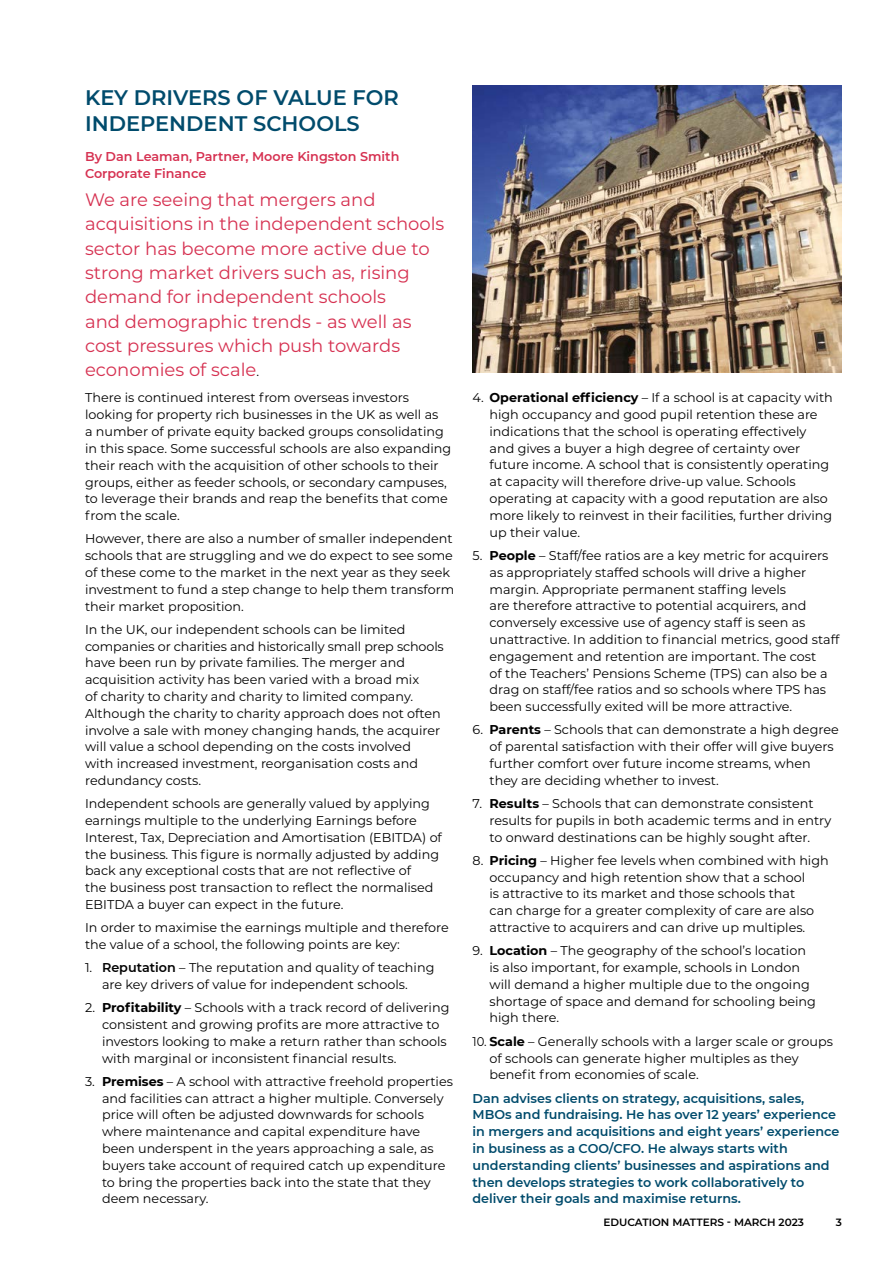
<style>
.page{position:relative;width:893px;height:1263px;background:#fff}
.page>*{position:absolute;margin:0;border:0;box-sizing:border-box;transform-origin:0 0}
.t1{font:600 21px/25.8px "Montserrat";color:#004b6c}
.t2{font:18px/24.3px "Montserrat";color:#d63151}
.t3{font:12.75px/16.8px "Montserrat";color:#000}
.t4{font:600 12.75px/16.8px "Montserrat";color:#004b6c}
.t5{font:12.75px/16.8px "Montserrat";color:#000;scale:.91 1}
.t6{font:600 12.75px/16.8px "Montserrat";color:#d63151}
.t7{font:600 10.5px "Montserrat";color:#000}
.s1{font-size:12.75px;color:#000}
.s2{font-weight:600}
.s3{font-weight:700}
</style>
<div class="page">
<img style="left:472px;top:85px;width:370px;height:288px">
<h1 class="t1" style="left:85px;top:84px;width:315px">KEY DRIVERS OF VALUE FOR<br>INDEPENDENT SCHOOLS</h1>
<p class="t6" style="left:85px;top:147px;width:316px">By Dan Leaman, Partner, Moore Kingston Smith<br>Corporate Finance</p>
<p class="t2" style="left:85px;top:187px;width:361px">We are seeing that mergers and acquisitions in the independent schools sector has become more active due to strong market drivers such as, rising demand for independent schools<br>and demographic trends - as well as cost pressures which push towards economies of scale<span class="s1">.</span></p>
<p class="t3" style="left:85px;top:389px;width:368px">There is continued interest from overseas investors looking for property rich businesses in the UK as well as<br>a number of private equity backed groups consolidating in this space. Some successful schools are also expanding their reach with the acquisition of other schools to their groups, either as feeder schools, or secondary campuses, to leverage their brands and reap the benefits that come from the scale.</p>
<p class="t3" style="left:85px;top:530px;width:371px">However, there are also a number of smaller independent schools that are struggling and we do expect to see some of these come to the market in the next year as they seek investment to fund a step change to help them transform their market proposition.</p>
<p class="t3" style="left:85px;top:620px;width:360px">In the UK, our independent schools can be limited companies or charities and historically small prep schools have been run by private families. The merger and acquisition activity has been varied with a broad mix<br>of charity to charity and charity to limited company.<br>Although the charity to charity approach does not often involve a sale with money changing hands, the acquirer will value a school depending on the costs involved<br>with increased investment, reorganisation costs and redundancy costs.</p>
<p class="t3" style="left:85px;top:795px;width:358px">Independent schools are generally valued by applying earnings multiple to the underlying Earnings before Interest, Tax, Depreciation and Amortisation (EBITDA) of the business. This figure is normally adjusted by adding back any exceptional costs that are not reflective of<br>the business post transaction to reflect the normalised EBITDA a buyer can expect in the future.</p>
<p class="t3" style="left:85px;top:919px;width:365px">In order to maximise the earnings multiple and therefore the value of a school, the following points are key:</p>
<p class="t3" style="left:102px;top:959px;width:334px;text-indent:-17px">1. <span class="s2">Reputation</span> – The reputation and quality of teaching are key drivers of value for independent schools.</p>
<p class="t3" style="left:102px;top:999px;width:349px;text-indent:-17px">2. <span class="s3">Profitability</span> – Schools with a track record of delivering consistent and growing profits are more attractive to investors looking to make a return rather than schools with marginal or inconsistent financial results.</p>
<p class="t3" style="left:102px;top:1072px;width:352px;text-indent:-17px">3. <span class="s3">Premises</span> – A school with attractive freehold properties and facilities can attract a higher multiple. Conversely price will often be adjusted downwards for schools where maintenance and capital expenditure have been underspent in the years approaching a sale, as buyers take account of required catch up expenditure to bring the properties back into the state that they deem necessary.</p>
<p class="t3" style="left:489px;top:389px;width:345px;text-indent:-17px">4. <span class="s3">Operational efficiency</span> – If a school is at capacity with high occupancy and good pupil retention these are indications that the school is operating effectively and gives a buyer a high degree of certainty over future income. A school that is consistently operating at capacity will therefore drive-up value. Schools operating at capacity with a good reputation are also more likely to reinvest in their facilities, further driving up their value.</p>
<p class="t3" style="left:489px;top:546px;width:351px;text-indent:-17px">5. <span class="s3">People</span> – Staff/fee ratios are a key metric for acquirers as appropriately staffed schools will drive a higher margin. Appropriate permanent staffing levels<br>are therefore attractive to potential acquirers, and conversely excessive use of agency staff is seen as unattractive. In addition to financial metrics, good staff engagement and retention are important. The cost<br>of the Teachers’ Pensions Scheme (TPS) can also be a drag on staff/fee ratios and so schools where TPS has been successfully exited will be more attractive.</p>
<p class="t3" style="left:489px;top:721px;width:351px;text-indent:-17px">6. <span class="s3">Parents</span> – Schools that can demonstrate a high degree of parental satisfaction with their offer will give buyers further comfort over future income streams, when they are deciding whether to invest.</p>
<p class="t3" style="left:489px;top:794px;width:343px;text-indent:-17px">7. <span class="s3">Results</span> – Schools that can demonstrate consistent results for pupils in both academic terms and in entry to onward destinations can be highly sought after.</p>
<p class="t3" style="left:489px;top:851px;width:341px;text-indent:-17px">8. <span class="s3">Pricing</span> – Higher fee levels when combined with high occupancy and high retention show that a school<br>is attractive to its market and those schools that<br>can charge for a greater complexity of care are also attractive to acquirers and can drive up multiples.</p>
<p class="t3" style="left:489px;top:942px;width:328px;text-indent:-17px">9. <span class="s3">Location</span> – The geography of the school’s location is also important, for example, schools in London will demand a higher multiple due to the ongoing shortage of space and demand for schooling being high there.</p>
<p class="t5" style="left:489px;top:1032px;width:379px;text-indent:-17px">10. <span class="s3">Scale</span> – Generally schools with a larger scale or groups of schools can generate higher multiples as they benefit from economies of scale.</p>
<p class="t4" style="left:472px;top:1089px;width:368px">Dan advises clients on strategy, acquisitions, sales, MBOs and fundraising. He has over 12 years’ experience in mergers and acquisitions and eight years’ experience in business as a COO/CFO. He always starts with understanding clients’ businesses and aspirations and then develops strategies to work collaboratively to deliver their goals and maximise returns.</p>
<p class="t7" style="left:603px;top:1215px;width:202px">EDUCATION MATTERS - MARCH 2023</p>
<p class="t7" style="left:836px;top:1215px;width:8px">3</p>
</div>
